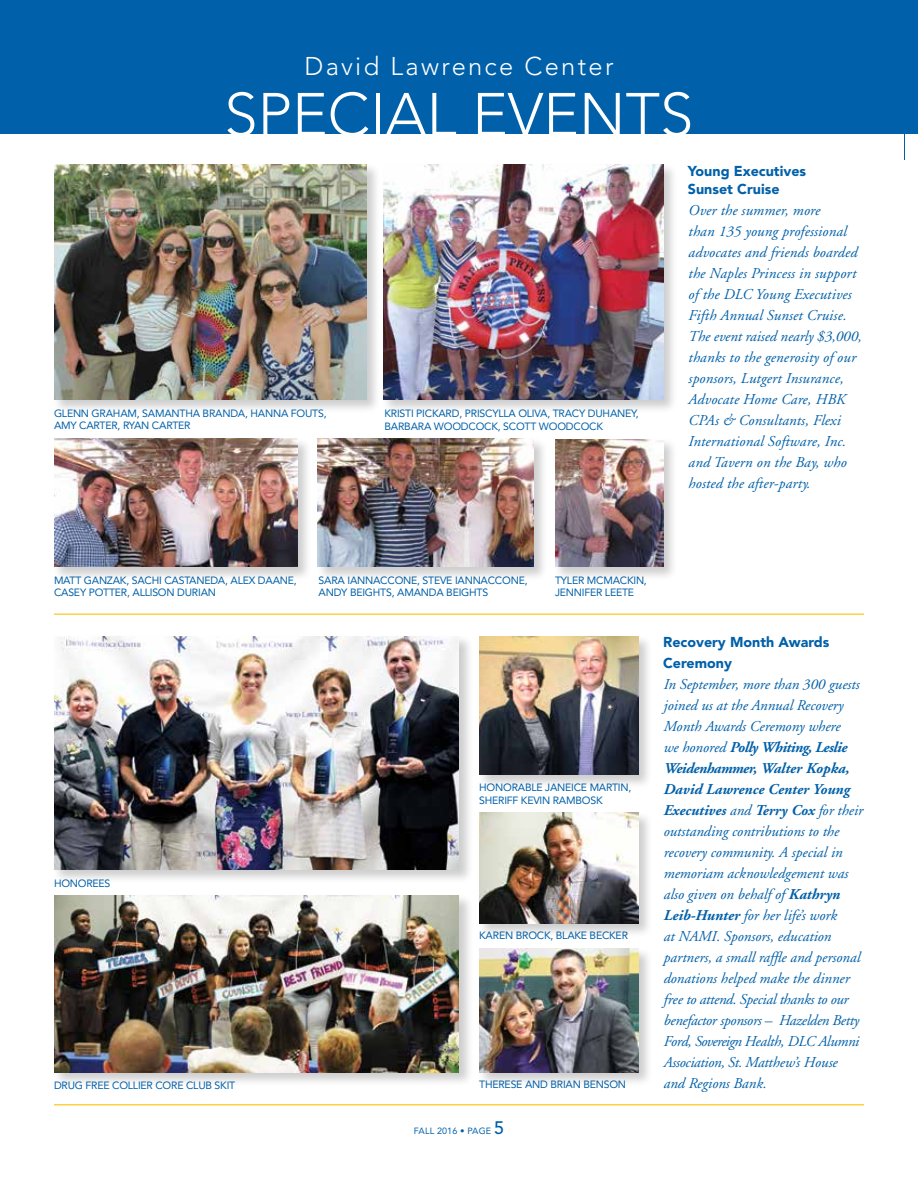
<style>
.page{position:relative;width:918px;height:1188px;background:#fff}
.page>*{position:absolute;margin:0;border:0;box-sizing:border-box;transform-origin:0 0}
.t1{font:300 60px "Avenir";color:#fff}
.t2{font:300 25.5px "Avenir";letter-spacing:.09em;color:#fff}
.t3{font:italic 15px/21px "Adobe Garamond";color:#0060a9}
.t4{font:900 14.25px/21px "Avenir";color:#0060a9}
.t5{font:10.5px/12.6px "Avenir";letter-spacing:-.02em;color:#0060a9}
.t6{font:9px "Avenir";letter-spacing:.015em;color:#0060a9}
.s1{font-weight:500;font-size:18px}
.s2{font-weight:700}
</style>
<div class="page">
<hr style="left:54px;top:1104px;width:810px;height:2px;background:#ffd046">
<div style="left:0;top:0;width:918px;height:134px;background:#0060a9"></div>
<hr style="left:54px;top:613px;width:810px;height:2px;background:#ffd046">
<div style="left:52px;top:162px;width:329px;height:253px;background:#000;opacity:.2"></div>
<img style="left:54px;top:164px;width:312px;height:236px">
<div style="left:382px;top:162px;width:296px;height:253px;background:#000;opacity:.2"></div>
<img style="left:383px;top:164px;width:280px;height:236px">
<div style="left:52px;top:437px;width:261px;height:145px;background:#000;opacity:.2"></div>
<img style="left:54px;top:439px;width:244px;height:128px">
<div style="left:553px;top:437px;width:125px;height:145px;background:#000;opacity:.2"></div>
<img style="left:555px;top:439px;width:108px;height:128px">
<div style="left:316px;top:437px;width:232px;height:145px;background:#000;opacity:.2"></div>
<img style="left:318px;top:439px;width:215px;height:128px">
<div style="left:52px;top:894px;width:422px;height:193px;background:#000;opacity:.2"></div>
<img style="left:54px;top:895px;width:405px;height:177px">
<div style="left:477px;top:634px;width:176px;height:155px;background:#000;opacity:.2"></div>
<img style="left:479px;top:636px;width:159px;height:138px">
<div style="left:52px;top:634px;width:422px;height:250px;background:#000;opacity:.2"></div>
<img style="left:54px;top:636px;width:405px;height:233px">
<div style="left:477px;top:811px;width:176px;height:127px;background:#000;opacity:.2"></div>
<img style="left:479px;top:813px;width:159px;height:110px">
<div style="left:477px;top:947px;width:176px;height:140px;background:#000;opacity:.2"></div>
<img style="left:479px;top:949px;width:159px;height:123px">
<h2 class="t2" style="left:304px;top:51px;width:311px">David Lawrence Center</h2>
<h1 class="t1" style="left:224px;top:79px;width:471px">SPECIAL EVENTS</h1>
<p class="t5" style="left:54px;top:407px;width:274px">GLENN GRAHAM, SAMANTHA BRANDA, HANNA FOUTS,<br>AMY CARTER, RYAN CARTER</p>
<p class="t5" style="left:384px;top:407px;width:256px">KRISTI PICKARD, PRISCYLLA OLIVA, TRACY DUHANEY,<br>BARBARA WOODCOCK, SCOTT WOODCOCK</p>
<p class="t4" style="left:688px;top:162px;width:120px;line-height:18px">Young Executives<br>Sunset Cruise</p>
<p class="t3" style="left:688px;top:201px;width:175px">Over the summer, more<br>than 135 young professional advocates and friends boarded the Naples Princess in support of the DLC Young Executives<br>Fifth Annual Sunset Cruise.<br>The event raised nearly $3,000, thanks to the generosity of our sponsors, Lutgert Insurance,<br>Advocate Home Care, HBK<br>CPAs &amp; Consultants, Flexi<br>International Software, Inc. and Tavern on the Bay, who hosted the after-party.</p>
<p class="t5" style="left:54px;top:574px;width:244px">MATT GANZAK, SACHI CASTANEDA, ALEX DAANE,<br>CASEY POTTER, ALLISON DURIAN</p>
<p class="t5" style="left:319px;top:574px;width:211px">SARA IANNACCONE, STEVE IANNACCONE,<br>ANDY BEIGHTS, AMANDA BEIGHTS</p>
<p class="t5" style="left:555px;top:574px;width:93px">TYLER MCMACKIN,<br>JENNIFER LEETE</p>
<p class="t5" style="left:54px;top:877px;width:58px">HONOREES</p>
<p class="t5" style="left:54px;top:1079px;width:183px">DRUG FREE COLLIER CORE CLUB SKIT</p>
<p class="t5" style="left:479px;top:781px;width:154px">HONORABLE JANEICE MARTIN,<br>SHERIFF KEVIN RAMBOSK</p>
<p class="t5" style="left:479px;top:930px;width:150px">KAREN BROCK, BLAKE BECKER</p>
<p class="t5" style="left:479px;top:1079px;width:148px">THERESE AND BRIAN BENSON</p>
<p class="t6" style="left:414px;top:1126px;width:92px">FALL 2016 • PAGE <span class="s1">5</span></p>
<p class="t4" style="left:663px;top:631px;width:168px">Recovery Month Awards<br>Ceremony</p>
<p class="t3" style="left:663px;top:674px;width:201px">In September, more than 300 guests joined us at the Annual Recovery<br>Month Awards Ceremony where<br>we honored <span class="s2">Polly Whiting, Leslie<br>Weidenhammer, Walter Kopka,<br>David Lawrence Center Young<br>Executives</span> and <span class="s2">Terry Cox</span> for their outstanding contributions to the recovery community. A special in memoriam acknowledgement was also given on behalf of <span class="s2">Kathryn<br>Leib-Hunter</span> for her life’s work<br>at NAMI. Sponsors, education partners, a small raffle and personal donations helped make the dinner free to attend. Special thanks to our benefactor sponsors – Hazelden Betty<br>Ford, Sovereign Health, DLC Alumni<br>Association, St. Matthew’s House<br>and Regions Bank.</p>
</div>
